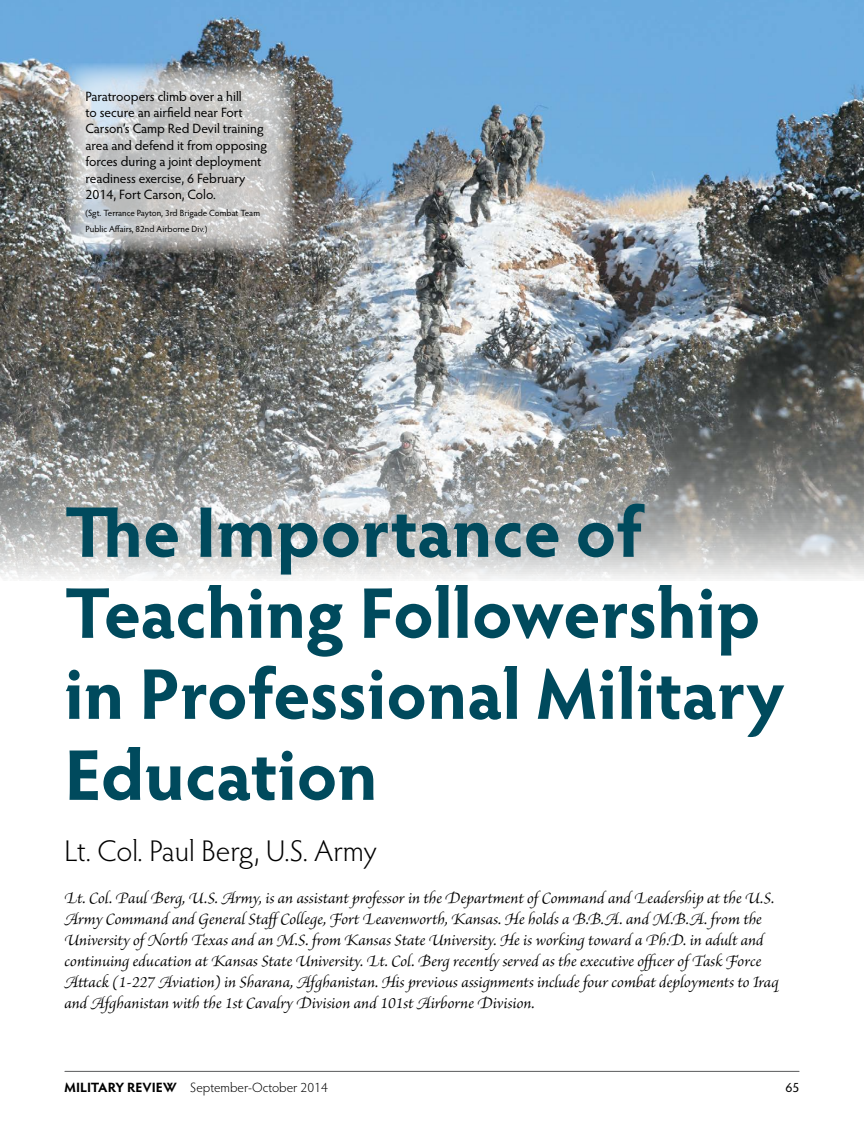
<style>
.page{position:relative;width:864px;height:1134px;background:#fff}
.page>*{position:absolute;margin:0;border:0;box-sizing:border-box;transform-origin:0 0}
.t1{font:700 72px/81px "Hypatia Sans Pro";color:#004a5d}
.t2{font:300 30px "Hypatia Sans Pro";color:#000}
.t3{font:italic 16.5px/21px "Brioso Pro";color:#000}
.t4{font:13.5px/16.5px "Hypatia Sans Pro";letter-spacing:-.005em;color:#000}
.t5{font:300 13.5px "Hypatia Sans Pro";color:#000}
.t6{font:9px/16.5px "Hypatia Sans Pro";color:#000}
.s1{font-weight:700}
</style>
<div class="page">
<hr style="left:65px;top:1071px;width:734px;height:1px;background:#58595b">
<img style="left:0;top:0;width:864px;height:579px">
<svg style="left:64px;top:63px;width:232px;height:191px;background:#bcbebf"></svg>
<p class="t4" style="left:86px;top:87px;width:183px">Paratroopers climb over a hill<br>to secure an airfield near Fort<br>Carson’s Camp Red Devil training area and defend it from opposing forces during a joint deployment readiness exercise, 6 February<br>2014, Fort Carson, Colo.</p>
<p class="t6" style="left:86px;top:204px;width:176px">(Sgt. Terrance Payton, 3rd Brigade Combat Team<br>Public Affairs, 82nd Airborne Div.)</p>
<h1 class="t1" style="left:64px;top:488px;width:721px">The Importance of<br>Teaching Followership in Professional Military<br>Education</h1>
<h2 class="t2" style="left:64px;top:831px;width:314px">Lt. Col. Paul Berg, U.S. Army</h2>
<p class="t3" style="left:64px;top:887px;width:716px">Lt. Col. Paul Berg, U.S. Army, is an assistant professor in the Department of Command and Leadership at the U.S.<br>Army Command and General StaffCollege, Fort Leavenworth, Kansas. He holds a B.B.A. and M.B.A. from the University of North Texas and an M.S. from Kansas State University. He is working toward a Ph.D. in adult and continuing education at Kansas State University. Lt. Col. Berg recently served as the executive officer of Task Force Attack (1-227 Aviation) in Sharana, Afghanistan. His previous assignments include four combat deployments to Iraq and Afghanistan with the 1st Cavalry Division and 101st Airborne Division.</p>
<p class="t5" style="left:64px;top:1079px;width:265px"><span class="s1">MILITARY REVIEW</span> September-October 2014</p>
<p class="t4" style="left:786px;top:1079px;width:15px">65</p>
</div>
